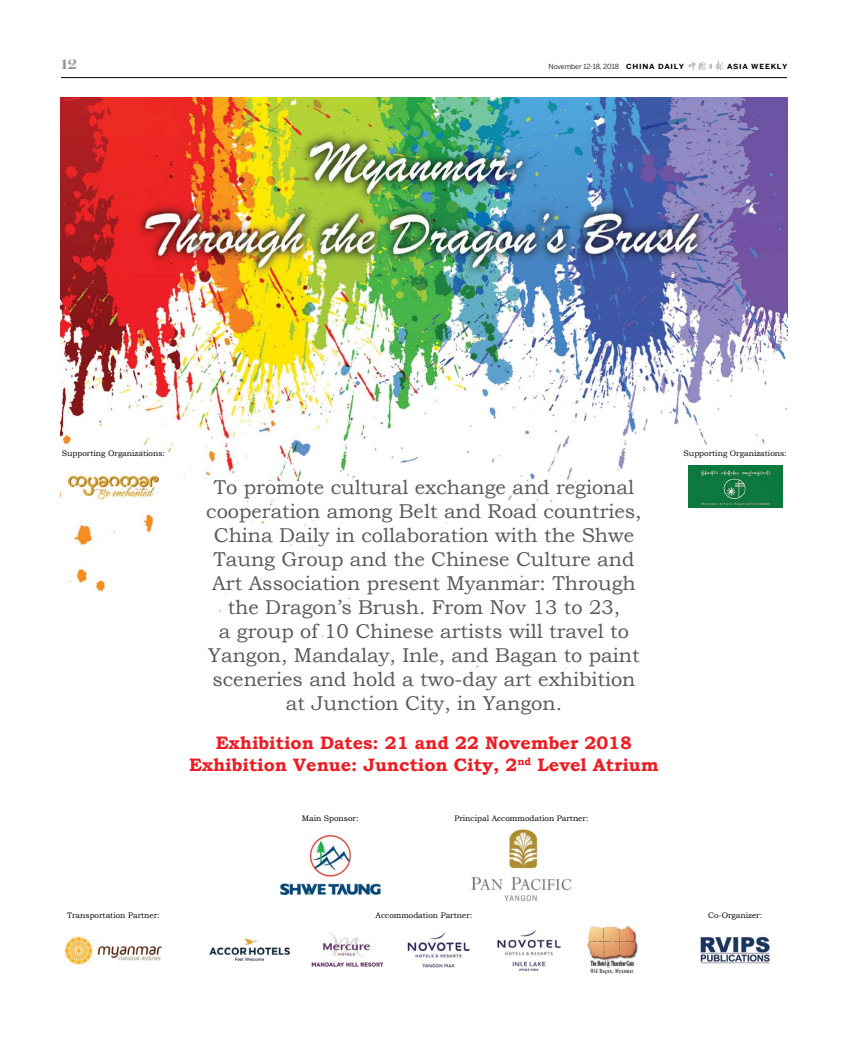
<style>
.page{position:relative;width:848px;height:1038px;background:#fff}
.page>*{position:absolute;margin:0;border:0;box-sizing:border-box;transform-origin:0 0}
.t1{font:20px/24px "Bookman Old Style";color:#58595b;text-align:center}
.t2{font:700 18px/21.6px "Bookman Old Style";color:#ed1d24;text-align:center}
.t3{font:700 16px "Big Miller";color:#939598}
.t4{font:8px "Bookman Old Style";color:#000}
.t5{font:7px "Benton Sans";color:#000}
.t6{font:700 7px "Benton Sans";letter-spacing:.1em;color:#000;scale:1.1 1}
.s1{font-weight:700}
</style>
<div class="page">
<img style="left:61px;top:98px;width:726px;height:496px">
<div style="left:67px;top:449px;width:11px;height:12px;background:#fff;border-radius:50%"></div>
<div style="left:86px;top:433px;width:27px;height:38px;background:#fff;border-radius:50%"></div>
<div style="left:672px;top:434px;width:19px;height:25px;background:#fff;border-radius:50%"></div>
<svg style="left:199px;top:456px;width:448px;height:213px"></svg>
<img style="left:209px;top:938px;width:81px;height:23px">
<img style="left:688px;top:465px;width:94px;height:42px">
<img style="left:312px;top:932px;width:71px;height:35px">
<img style="left:65px;top:935px;width:97px;height:29px">
<img style="left:497px;top:929px;width:64px;height:41px">
<img style="left:406px;top:933px;width:64px;height:34px">
<img style="left:471px;top:829px;width:101px;height:72px">
<img style="left:699px;top:935px;width:71px;height:29px">
<img style="left:279px;top:835px;width:102px;height:60px">
<img style="left:587px;top:925px;width:51px;height:49px">
<img style="left:67px;top:472px;width:93px;height:28px">
<hr style="left:61px;top:77px;width:726px;height:1px;background:#000">
<svg style="left:688px;top:61px;width:35px;height:10px"></svg>
<p class="t3" style="left:61px;top:54px;width:18px">12</p>
<p class="t5" style="left:548px;top:62px;width:137px">November 12-18, 2018 <span class="s1">CHINA DAILY</span></p>
<p class="t6" style="left:727px;top:62px;width:56px">ASIA WEEKLY</p>
<p class="t4" style="left:62px;top:448px;width:105px">Supporting Organizations:</p>
<p class="t1" style="left:206px;top:475px;width:437px">To promote cultural exchange and regional cooperation among Belt and Road countries, China Daily in collaboration with the Shwe Taung Group and the Chinese Culture and Art Association present Myanmar: Through the Dragon’s Brush. From Nov 13 to 23,<br>a group of 10 Chinese artists will travel to Yangon, Mandalay, Inle, and Bagan to paint sceneries and hold a two-day art exhibition at Junction City, in Yangon.</p>
<p class="t2" style="left:189px;top:731px;width:471px">Exhibition Dates: 21 and 22 November 2018<br>Exhibition Venue: Junction City, 2<sup>nd</sup> Level Atrium</p>
<p class="t4" style="left:302px;top:812px;width:58px">Main Sponsor:</p>
<p class="t4" style="left:454px;top:812px;width:136px">Principal Accommodation Partner:</p>
<p class="t4" style="left:683px;top:448px;width:105px">Supporting Organizations:</p>
<p class="t4" style="left:67px;top:909px;width:94px">Transportation Partner:</p>
<p class="t4" style="left:375px;top:909px;width:98px">Accommodation Partner:</p>
<p class="t4" style="left:708px;top:909px;width:56px">Co-Organizer:</p>
</div>
